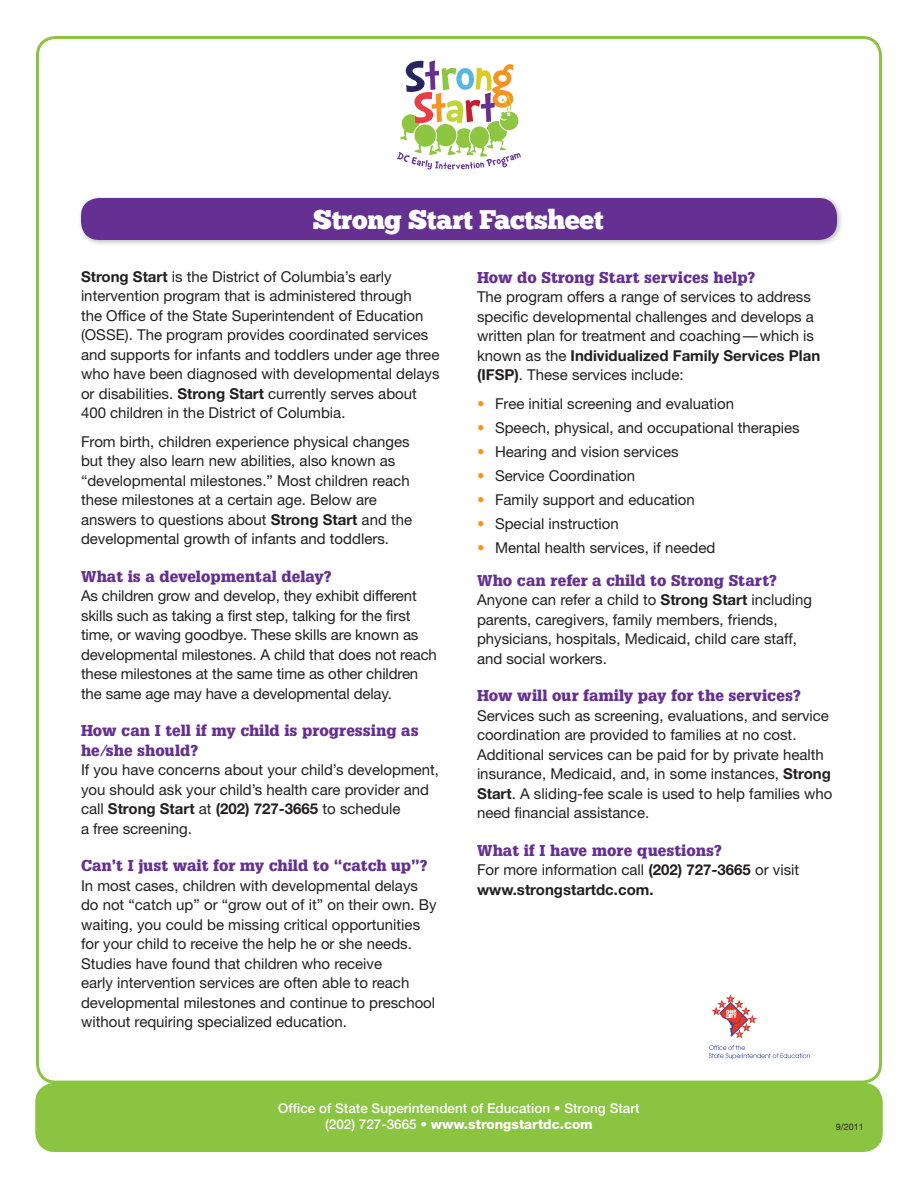
<style>
.page{position:relative;width:918px;height:1188px;background:#fff}
.page>*{position:absolute;margin:0;border:0;box-sizing:border-box;transform-origin:0 0}
.t1{font:27px "Chunk Five";letter-spacing:-.01em;color:#fff}
.t2{font:16.5px/19.5px "Square Serif Black DTC";color:#653091}
.t3{font:15px/19.5px "Helvetica Neue";color:#231f20}
.t4{font:700 15px/19.5px "Helvetica Neue";color:#231f20}
.t5{font:500 13.5px/16.5px "Helvetica Neue";color:#fff;text-align:center}
.t6{font:9px "Helvetica Neue";color:#231f20}
.s1{font-weight:700}
.s2{color:#f79421}
.s3{font-weight:400}
.s4{font-weight:800}
</style>
<div class="page">
<div style="left:37px;top:1084px;width:844px;height:66px;background:#8bc441;border-radius:18px"></div>
<div style="left:35px;top:1083px;width:848px;height:69px;border:3px solid #8bc441;border-radius:18px"></div>
<svg style="left:397px;top:60px;width:124px;height:110px"></svg>
<div style="left:77px;top:194px;width:767px;height:53px;background:#231f20;opacity:.3"></div>
<div style="left:81px;top:198px;width:756px;height:42px;background:#653091;border-radius:18px"></div>
<svg style="left:709px;top:1045px;width:101px;height:14px"></svg>
<svg style="left:712px;top:995px;width:44px;height:43px"></svg>
<h1 class="t1" style="left:313px;top:207px;width:292px">Strong Start Factsheet</h1>
<p class="t3" style="left:81px;top:267px;width:360px"><span class="s1">Strong Start</span> is the District of Columbia’s early intervention program that is administered through<br>the Office of the State Superintendent of Education (OSSE). The program provides coordinated services and supports for infants and toddlers under age three who have been diagnosed with developmental delays or disabilities. <span class="s1">Strong Start</span> currently serves about 400 children in the District of Columbia.</p>
<p class="t3" style="left:81px;top:432px;width:333px">From birth, children experience physical changes but they also learn new abilities, also known as “developmental milestones.” Most children reach these milestones at a certain age. Below are answers to questions about <span class="s1">Strong Start</span> and the developmental growth of infants and toddlers.</p>
<p class="t2" style="left:81px;top:566px;width:252px">What is a developmental delay?</p>
<p class="t3" style="left:81px;top:586px;width:357px">As children grow and develop, they exhibit different skills such as taking a first step, talking for the first time, or waving goodbye. These skills are known as developmental milestones. A child that does not reach these milestones at the same time as other children the same age may have a developmental delay.</p>
<p class="t2" style="left:81px;top:721px;width:339px">How can I tell if my child is progressing as he/she should?</p>
<p class="t3" style="left:81px;top:760px;width:360px">If you have concerns about your child’s development, you should ask your child’s health care provider and call <span class="s1">Strong Start</span> at <span class="s1">(202) 727-3665</span> to schedule<br>a free screening.</p>
<p class="t2" style="left:81px;top:856px;width:348px">Can’t I just wait for my child to “catch up”?</p>
<p class="t3" style="left:81px;top:876px;width:357px">In most cases, children with developmental delays do not “catch up” or “grow out of it” on their own. By waiting, you could be missing critical opportunities for your child to receive the help he or she needs.<br>Studies have found that children who receive<br>early intervention services are often able to reach developmental milestones and continue to preschool without requiring specialized education.</p>
<p class="t2" style="left:477px;top:267px;width:280px">How do Strong Start services help?</p>
<p class="t3" style="left:477px;top:287px;width:345px">The program offers a range of services to address specific developmental challenges and develops a written plan for treatment and coaching—which is known as the <span class="s1">Individualized Family Services Plan (IFSP)</span>. These services include:</p>
<p class="t3" style="left:477px;top:393px;width:259px"><span class="s2">•</span> Free initial screening and evaluation</p>
<p class="t3" style="left:477px;top:417px;width:324px"><span class="s2">•</span> Speech, physical, and occupational therapies</p>
<p class="t3" style="left:477px;top:441px;width:203px"><span class="s2">•</span> Hearing and vision services</p>
<p class="t3" style="left:477px;top:465px;width:160px"><span class="s2">•</span> Service Coordination</p>
<p class="t3" style="left:477px;top:489px;width:219px"><span class="s2">•</span> Family support and education</p>
<p class="t3" style="left:477px;top:513px;width:143px"><span class="s2">•</span> Special instruction</p>
<p class="t3" style="left:477px;top:537px;width:240px"><span class="s2">•</span> Mental health services, if needed</p>
<p class="t2" style="left:477px;top:570px;width:301px">Who can refer a child to Strong Start?</p>
<p class="t3" style="left:477px;top:590px;width:337px">Anyone can refer a child to <span class="s1">Strong Start</span> including parents, caregivers, family members, friends, physicians, hospitals, Medicaid, child care staff, and social workers.</p>
<p class="t2" style="left:477px;top:686px;width:325px">How will our family pay for the services?</p>
<p class="t3" style="left:477px;top:705px;width:357px">Services such as screening, evaluations, and service coordination are provided to families at no cost.<br>Additional services can be paid for by private health insurance, Medicaid, and, in some instances, <span class="s1">Strong Start</span>. A sliding-fee scale is used to help families who need financial assistance.</p>
<p class="t2" style="left:477px;top:840px;width:246px">What if I have more questions?</p>
<p class="t4" style="left:477px;top:860px;width:324px"><span class="s3">For more information call</span> (202) 727-3665 <span class="s3">or visit </span>www.strongstartdc.com.</p>
<p class="t5" style="left:278px;top:1100px;width:363px">Office of State Superintendent of Education • Strong Start (202) 727-3665 • <span class="s4">www.strongstartdc.com</span></p>
<p class="t6" style="left:836px;top:1121px;width:30px">9/2011</p>
</div>
